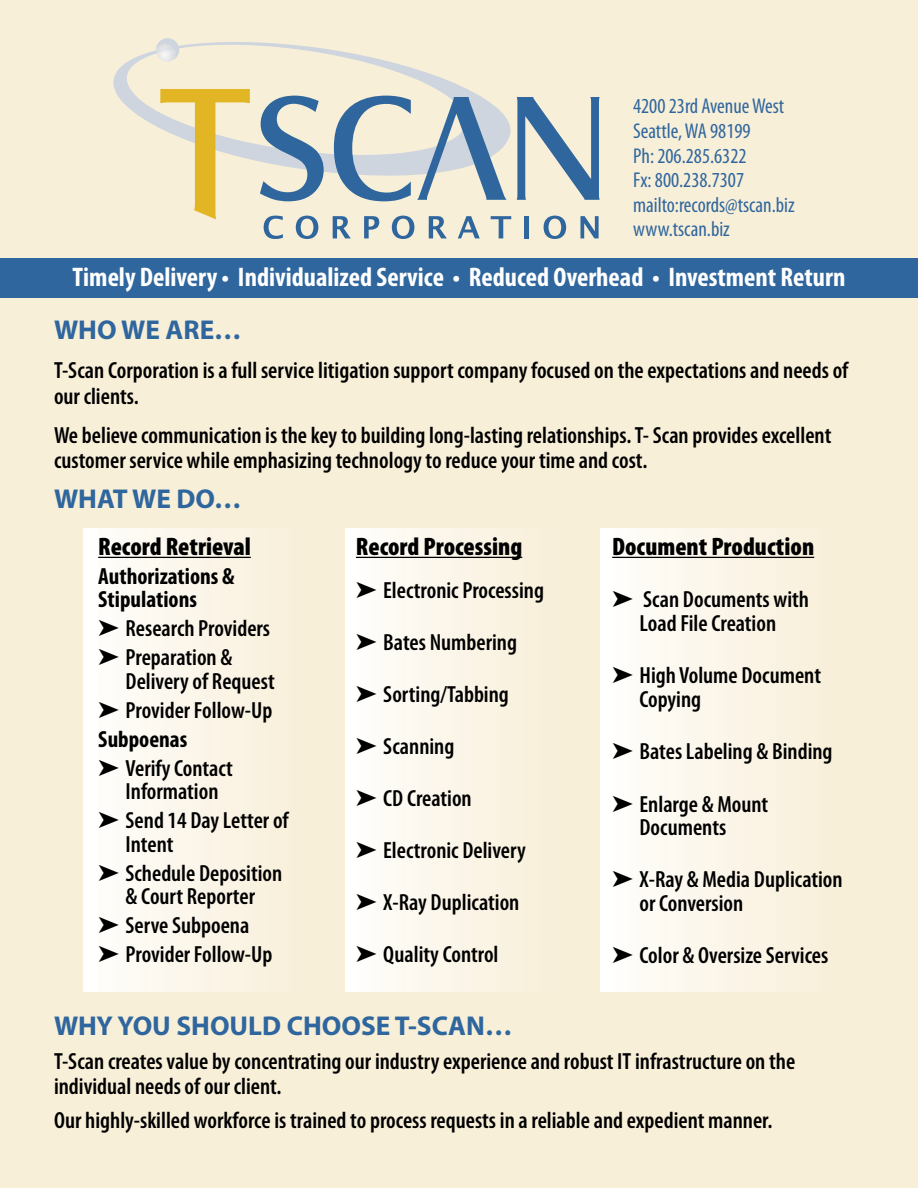
<style>
.page{position:relative;width:918px;height:1188px;background:#f8efd9}
.page>*{position:absolute;margin:0;border:0;box-sizing:border-box;transform-origin:0 0}
.t1{font:700 27.3px "Myriad Pro";color:#2f669d}
.t2{font:700 condensed 27px "Myriad Pro";color:#fff}
.t3{font:900 condensed 25.35px "Myriad Pro";color:#000}
.t4{font:600 condensed 23.4px/29.1px "Myriad Pro";color:#000}
.t5{font:700 condensed 23.4px/23.4px "Myriad Pro";color:#000}
.t6{font:condensed 21.45px/24.6px "Myriad Pro";color:#2f669d}
.s1{font-weight:700}
</style>
<div class="page">
<div style="left:84px;top:529px;width:226px;height:462px;background:linear-gradient(to right,#fffefd,#f8eed8)"></div>
<div style="left:346px;top:529px;width:214px;height:462px;background:linear-gradient(to right,#fffefd,#f8eed8)"></div>
<div style="left:600px;top:529px;width:243px;height:462px;background:linear-gradient(to right,#fffefd,#f8eed8)"></div>
<div style="left:0;top:258px;width:918px;height:40px;background:#2f669d"></div>
<hr style="left:98px;top:557px;width:153px;height:1px;background:#000">
<hr style="left:356px;top:557px;width:166px;height:1px;background:#000">
<hr style="left:612px;top:557px;width:202px;height:1px;background:#000">
<svg style="left:113px;top:42px;width:404px;height:133px"></svg>
<svg style="left:260px;top:96px;width:64px;height:105px"></svg>
<svg style="left:334px;top:96px;width:77px;height:105px"></svg>
<svg style="left:517px;top:97px;width:83px;height:103px"></svg>
<svg style="left:417px;top:97px;width:90px;height:103px"></svg>
<svg style="left:160px;top:89px;width:90px;height:130px"></svg>
<svg style="left:156px;top:38px;width:23px;height:23px"></svg>
<svg style="left:264px;top:216px;width:19px;height:23px"></svg>
<svg style="left:296px;top:216px;width:22px;height:23px"></svg>
<svg style="left:333px;top:216px;width:18px;height:22px"></svg>
<svg style="left:364px;top:216px;width:15px;height:22px"></svg>
<svg style="left:392px;top:216px;width:22px;height:23px"></svg>
<svg style="left:429px;top:216px;width:18px;height:22px"></svg>
<svg style="left:458px;top:216px;width:22px;height:22px"></svg>
<svg style="left:491px;top:216px;width:20px;height:22px"></svg>
<hr style="left:525px;top:216px;width:4px;height:22px;background:#2f669d">
<svg style="left:544px;top:216px;width:22px;height:23px"></svg>
<svg style="left:580px;top:216px;width:19px;height:22px"></svg>
<p class="t6" style="left:633px;top:94px;width:163px">4200 23rd Avenue West<br>Seattle, WA 98199<br>Ph: 206.285.6322<br>Fx: 800.238.7307 mailto:records@tscan.biz www.tscan.biz</p>
<p class="t2" style="left:73px;top:260px;width:774px">Timely Delivery • Individualized Service • Reduced Overhead • Investment Return</p>
<p class="t1" style="left:54px;top:312px;width:189px">WHO WE ARE…</p>
<p class="t4" style="left:54px;top:357px;width:796px;line-height:25.3px">T-Scan Corporation is a full service litigation support company focused on the expectations and needs of our clients.</p>
<p class="t4" style="left:54px;top:422px;width:779px;line-height:25.3px">We believe communication is the key to building long-lasting relationships. T- Scan provides excellent customer service while emphasizing technology to reduce your time and cost.</p>
<p class="t1" style="left:54px;top:481px;width:189px">WHAT WE DO…</p>
<p class="t3" style="left:98px;top:530px;width:154px">Record Retrieval</p>
<p class="t5" style="left:98px;top:564px;width:138px">Authorizations &amp;<br>Stipulations</p>
<p class="t4" style="left:98px;top:614px;width:173px">➤ Research Providers ➤ Preparation &amp;</p>
<p class="t4" style="left:98px;top:666px;width:178px;text-indent:27px">Delivery of Request ➤ Provider Follow-Up<br><span class="s1">Subpoenas<br></span>➤ Verify Contact</p>
<p class="t4" style="left:98px;top:777px;width:192px;text-indent:27px">Information<br>➤ Send 14 Day Letter of</p>
<p class="t4" style="left:98px;top:829px;width:186px;text-indent:27px">Intent<br>➤ Schedule Deposition</p>
<p class="t4" style="left:98px;top:882px;width:176px;text-indent:27px">&amp; Court Reporter ➤ Serve Subpoena ➤ Provider Follow-Up</p>
<p class="t3" style="left:356px;top:530px;width:168px">Record Processing</p>
<p class="t4" style="left:356px;top:576px;width:189px">➤ Electronic Processing</p>
<p class="t4" style="left:356px;top:628px;width:163px">➤ Bates Numbering</p>
<p class="t4" style="left:356px;top:680px;width:154px">➤ Sorting/Tabbing</p>
<p class="t4" style="left:356px;top:732px;width:100px">➤ Scanning</p>
<p class="t4" style="left:356px;top:784px;width:117px">➤ CD Creation</p>
<p class="t4" style="left:356px;top:836px;width:171px">➤ Electronic Delivery</p>
<p class="t4" style="left:356px;top:888px;width:165px">➤ X-Ray Duplication</p>
<p class="t4" style="left:356px;top:940px;width:144px">➤ Quality Control</p>
<p class="t3" style="left:612px;top:530px;width:204px">Document Production</p>
<p class="t4" style="left:612px;top:587px;width:198px;line-height:23.4px;text-align:center">➤ Scan Documents with<br>Load File Creation</p>
<p class="t4" style="left:640px;top:663px;width:183px;line-height:23.4px;text-indent:-27px">➤ High Volume Document<br>Copying</p>
<p class="t4" style="left:612px;top:736px;width:222px">➤ Bates Labeling &amp; Binding</p>
<p class="t4" style="left:640px;top:792px;width:130px;line-height:23.4px;text-indent:-27px">➤ Enlarge &amp; Mount<br>Documents</p>
<p class="t4" style="left:640px;top:868px;width:205px;line-height:23.4px;text-indent:-27px">➤ X-Ray &amp; Media Duplication or Conversion</p>
<p class="t4" style="left:612px;top:941px;width:218px">➤ Color &amp; Oversize Services</p>
<p class="t1" style="left:54px;top:1008px;width:460px">WHY YOU SHOULD CHOOSE T-SCAN…</p>
<p class="t4" style="left:54px;top:1048px;width:743px;line-height:25.3px">T-Scan creates value by concentrating our industry experience and robust IT infrastructure on the individual needs of our client.</p>
<p class="t4" style="left:54px;top:1106px;width:720px">Our highly-skilled workforce is trained to process requests in a reliable and expedient manner.</p>
</div>
